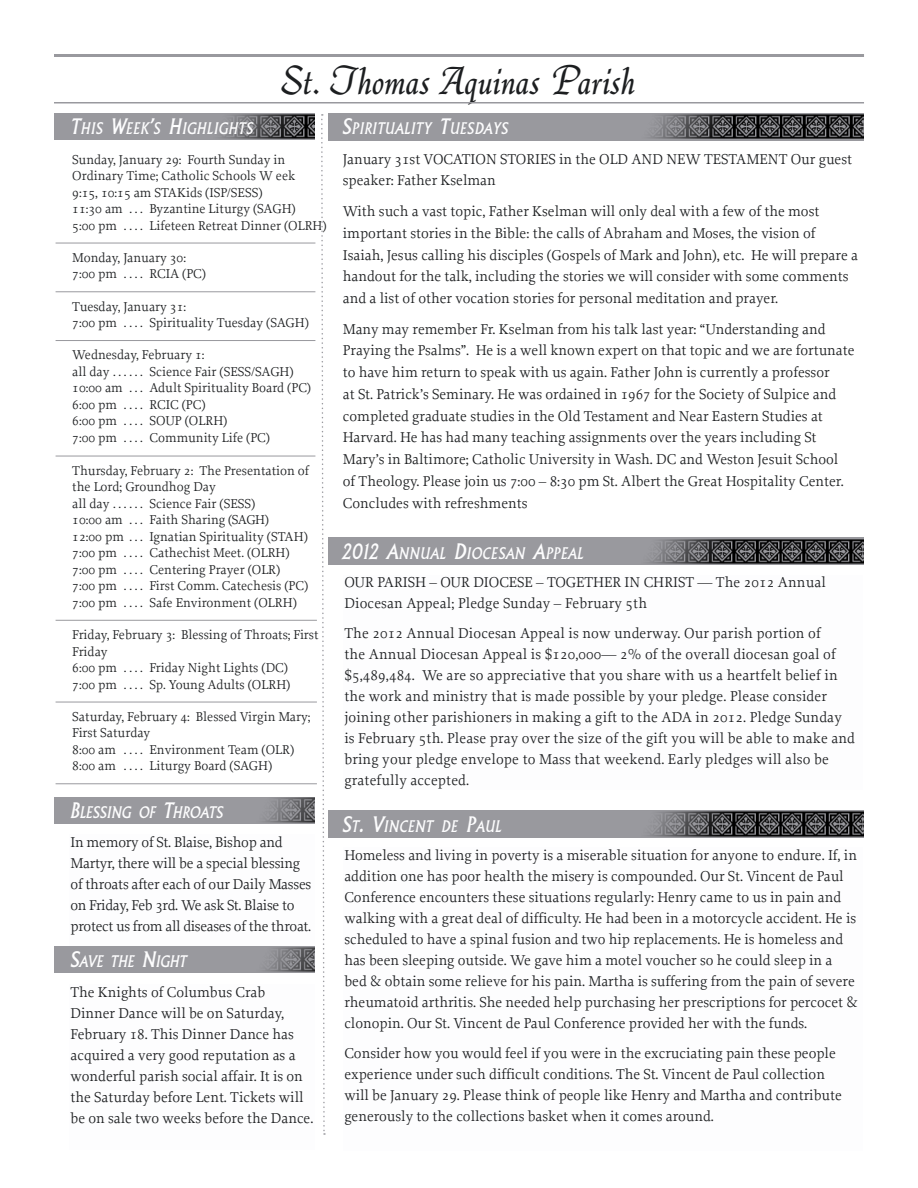
<style>
.page{position:relative;width:918px;height:1188px;background:#fff}
.page>*{position:absolute;margin:0;border:0;box-sizing:border-box;transform-origin:0 0}
.t1{font:42px "AT Quill";color:#1c1e20}
.t2{font:italic 15.75px "Albertus";letter-spacing:.02em;color:#fdfdfe}
.t3{font:italic 15.75px "Albertus";letter-spacing:-.005em;color:#fdfdfe}
.t4{font:15px/21px "Proforma";color:#1c1e20}
.t5{font:13.5px/16.5px "Proforma";color:#1c1e20}
.s1{font-size:21px}
</style>
<div class="page">
<hr style="left:56px;top:243px;width:259px;height:1px;background:#99999e">
<hr style="left:56px;top:291px;width:259px;height:1px;background:#99999e">
<hr style="left:56px;top:340px;width:259px;height:1px;background:#99999e">
<hr style="left:56px;top:456px;width:259px;height:1px;background:#99999e">
<hr style="left:56px;top:620px;width:261px;height:1px;background:#99999e">
<hr style="left:56px;top:702px;width:261px;height:1px;background:#99999e">
<hr style="left:56px;top:783px;width:261px;height:1px;background:#99999e">
<div style="left:54px;top:113px;width:261px;height:27px;background:#99999e"></div>
<img style="left:221px;top:114px;width:94px;height:25px">
<hr style="left:54px;top:54px;width:810px;height:3px;background:#99999e">
<hr style="left:54px;top:102px;width:810px;height:2px;background:#99999e">
<svg style="left:321px;top:114px;width:5px;height:1021px"></svg>
<div style="left:54px;top:797px;width:261px;height:27px;background:#99999e"></div>
<img style="left:265px;top:797px;width:50px;height:26px">
<div style="left:328px;top:113px;width:536px;height:27px;background:#99999e"></div>
<img style="left:650px;top:114px;width:214px;height:25px">
<div style="left:328px;top:538px;width:536px;height:27px;background:#99999e"></div>
<img style="left:649px;top:539px;width:215px;height:25px">
<div style="left:328px;top:810px;width:536px;height:28px;background:#99999e"></div>
<img style="left:649px;top:811px;width:215px;height:26px">
<img style="left:54px;top:946px;width:261px;height:27px">
<h1 class="t1" style="left:282px;top:58px;width:356px">St. Thomas Aquinas Parish</h1>
<p class="t2" style="left:70px;top:119px;width:184px"><span class="s1">T</span>HIS <span class="s1">W</span>EEK<span class="s1">’</span>S <span class="s1">H</span>IGHLIGHTS</p>
<p class="t5" style="left:72px;top:151px;width:256px">Sunday, January 29: Fourth Sunday in Ordinary Time; Catholic Schools W eek<br>9:15, 10:15 am STAKids (ISP/SESS)<br>11:30 am . . . Byzantine Liturgy (SAGH)<br>5:00 pm . . . . Lifeteen Retreat Dinner (OLRH)</p>
<p class="t5" style="left:72px;top:249px;width:135px">Monday, January 30:<br>7:00 pm . . . . RCIA (PC)</p>
<p class="t5" style="left:72px;top:298px;width:238px">Tuesday, January 31:<br>7:00 pm . . . . Spirituality Tuesday (SAGH)</p>
<p class="t5" style="left:72px;top:347px;width:240px">Wednesday, February 1:<br>all day . . . . . . Science Fair (SESS/SAGH)<br>10:00 am . . . Adult Spirituality Board (PC)<br>6:00 pm . . . . RCIC (PC)<br>6:00 pm . . . . SOUP (OLRH)<br>7:00 pm . . . . Community Life (PC)</p>
<p class="t5" style="left:72px;top:462px;width:238px">Thursday, February 2: The Presentation of the Lord; Groundhog Day<br>all day . . . . . . Science Fair (SESS)<br>10:00 am . . . Faith Sharing (SAGH)<br>12:00 pm . . . Ignatian Spirituality (STAH)<br>7:00 pm . . . . Cathechist Meet. (OLRH)<br>7:00 pm . . . . Centering Prayer (OLR)<br>7:00 pm . . . . First Comm. Catechesis (PC)<br>7:00 pm . . . . Safe Environment (OLRH)</p>
<p class="t5" style="left:72px;top:626px;width:248px">Friday, February 3: Blessing of Throats; First<br>Friday<br>6:00 pm . . . . Friday Night Lights (DC)<br>7:00 pm . . . . Sp. Young Adults (OLRH)</p>
<p class="t5" style="left:72px;top:708px;width:240px">Saturday, February 4: Blessed Virgin Mary;<br>First Saturday<br>8:00 am . . . . Environment Team (OLR)<br>8:00 am . . . . Liturgy Board (SAGH)</p>
<p class="t3" style="left:70px;top:803px;width:154px"><span class="s1">B</span>LESSING OF <span class="s1">T</span>HROATS</p>
<p class="t4" style="left:70px;top:832px;width:242px">In memory of St. Blaise, Bishop and Martyr, there will be a special blessing of throats after each of our Daily Masses on Friday, Feb 3rd. We ask St. Blaise to protect us from all diseases of the throat.</p>
<p class="t3" style="left:70px;top:952px;width:118px"><span class="s1">S</span>AVE THE <span class="s1">N</span>IGHT</p>
<p class="t4" style="left:70px;top:981px;width:244px">The Knights of Columbus Crab Dinner Dance will be on Saturday, February 18. This Dinner Dance has acquired a very good reputation as a wonderful parish social affair. It is on the Saturday before Lent. Tickets will be on sale two weeks before the Dance.</p>
<p class="t2" style="left:342px;top:119px;width:168px"><span class="s1">S</span>PIRITUALITY <span class="s1">T</span>UESDAYS</p>
<p class="t4" style="left:343px;top:148px;width:511px;line-height:21.8px">January 31st VOCATION STORIES in the OLD AND NEW TESTAMENT Our guest speaker: Father Kselman</p>
<p class="t4" style="left:343px;top:200px;width:517px;line-height:21.8px">With such a vast topic, Father Kselman will only deal with a few of the most important stories in the Bible: the calls of Abraham and Moses, the vision of Isaiah, Jesus calling his disciples (Gospels of Mark and John), etc. He will prepare a handout for the talk, including the stories we will consider with some comments and a list of other vocation stories for personal meditation and prayer.</p>
<p class="t4" style="left:343px;top:318px;width:513px;line-height:21.8px">Many may remember Fr. Kselman from his talk last year: “Understanding and Praying the Psalms”. He is a well known expert on that topic and we are fortunate to have him return to speak with us again. Father John is currently a professor<br>at St. Patrick’s Seminary. He was ordained in 1967 for the Society of Sulpice and completed graduate studies in the Old Testament and Near Eastern Studies at Harvard. He has had many teaching assignments over the years including St Mary’s in Baltimore; Catholic University in Wash. DC and Weston Jesuit School<br>of Theology. Please join us 7:00 – 8:30 pm St. Albert the Great Hospitality Center.<br>Concludes with refreshments</p>
<p class="t2" style="left:342px;top:544px;width:243px"><span class="s1">2012 A</span>NNUAL <span class="s1">D</span>IOCESAN <span class="s1">A</span>PPEAL</p>
<p class="t4" style="left:344px;top:572px;width:483px">OUR PARISH – OUR DIOCESE – TOGETHER IN CHRIST — The 2012 Annual<br>Diocesan Appeal; Pledge Sunday – February 5th</p>
<p class="t4" style="left:344px;top:623px;width:512px">The 2012 Annual Diocesan Appeal is now underway. Our parish portion of<br>the Annual Diocesan Appeal is $120,000— 2% of the overall diocesan goal of $5,489,484. We are so appreciative that you share with us a heartfelt belief in the work and ministry that is made possible by your pledge. Please consider joining other parishioners in making a gift to the ADA in 2012. Pledge Sunday is February 5th. Please pray over the size of the gift you will be able to make and bring your pledge envelope to Mass that weekend. Early pledges will also be gratefully accepted.</p>
<p class="t2" style="left:342px;top:817px;width:161px"><span class="s1">S</span>T<span class="s1">. V</span>INCENT DE <span class="s1">P</span>AUL</p>
<p class="t4" style="left:344px;top:844px;width:515px">Homeless and living in poverty is a miserable situation for anyone to endure. If, in addition one has poor health the misery is compounded. Our St. Vincent de Paul Conference encounters these situations regularly: Henry came to us in pain and walking with a great deal of difficulty. He had been in a motorcycle accident. He is scheduled to have a spinal fusion and two hip replacements. He is homeless and has been sleeping outside. We gave him a motel voucher so he could sleep in a bed &amp; obtain some relieve for his pain. Martha is suffering from the pain of severe rheumatoid arthritis. She needed help purchasing her prescriptions for percocet &amp; clonopin. Our St. Vincent de Paul Conference provided her with the funds.</p>
<p class="t4" style="left:344px;top:1042px;width:499px">Consider how you would feel if you were in the excruciating pain these people experience under such difficult conditions. The St. Vincent de Paul collection will be January 29. Please think of people like Henry and Martha and contribute generously to the collections basket when it comes around.</p>
</div>
